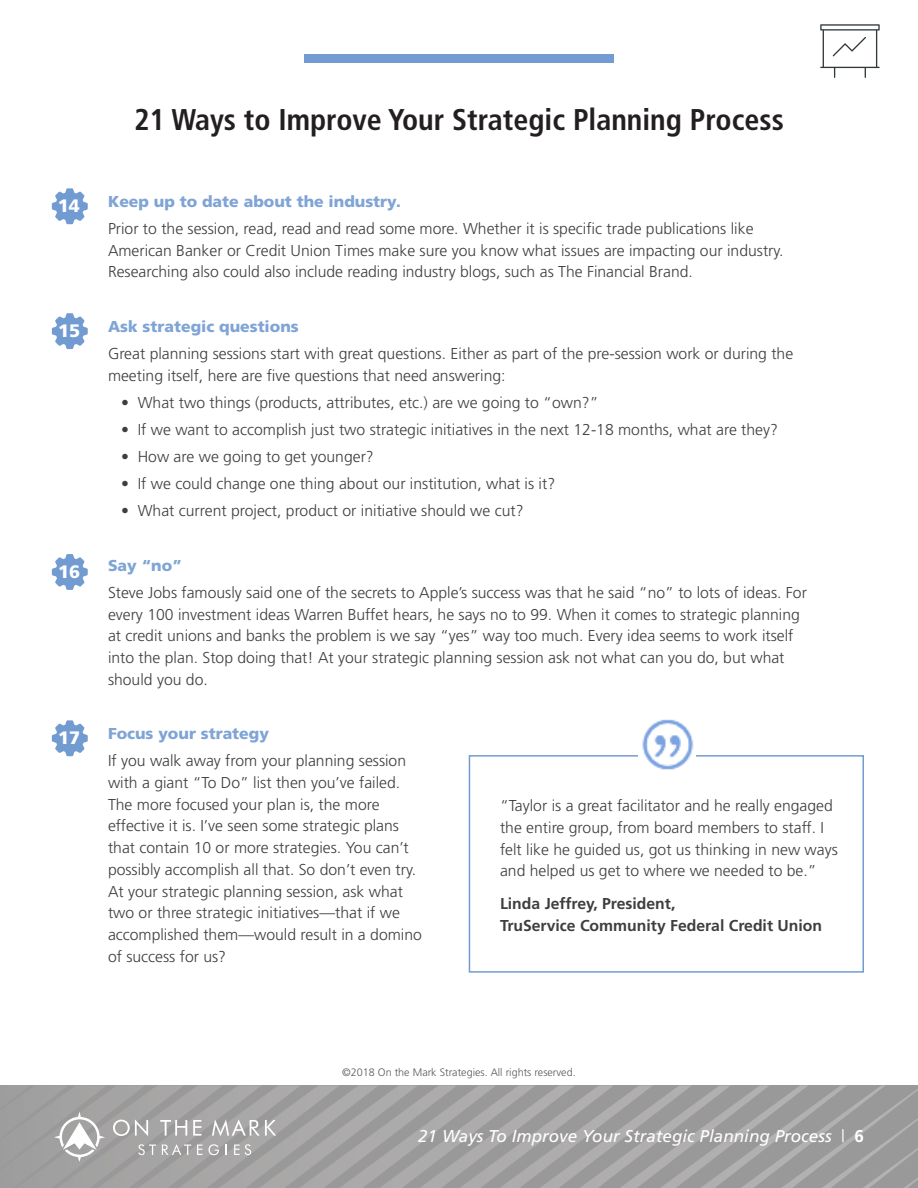
<style>
.page{position:relative;width:918px;height:1188px;background:#fff}
.page>*{position:absolute;margin:0;border:0;box-sizing:border-box;transform-origin:0 0}
.t1{font:700 condensed 30px "Frutiger";color:#231f20}
.t2{font:900 18px "Frutiger";color:#fff}
.t3{font:italic 17.1px "Frutiger";color:#fff}
.t4{font:300 15.75px/21.8px "Frutiger";color:#3e3e3f}
.t5{font:900 15.75px "Frutiger";color:#7fa4d5}
.t6{font:700 15.75px/21.8px "Frutiger";color:#3e3e3f}
.t7{font:300 10.8px "Frutiger";color:#57585a}
.s1{font-weight:300;font-style:normal}
.s2{font-weight:700;font-style:normal}
</style>
<div class="page">
<div style="left:304px;top:54px;width:310px;height:9px;background:#729cd1"></div>
<svg style="left:0;top:1085px;width:918px;height:103px;background:#a2a2a2"></svg>
<svg style="left:820px;top:24px;width:60px;height:54px"></svg>
<div style="left:469px;top:755px;width:395px;height:218px;border:2px solid #729cd1"></div>
<img style="left:638px;top:719px;width:57px;height:51px">
<svg style="left:52px;top:188px;width:36px;height:36px"></svg>
<svg style="left:52px;top:313px;width:36px;height:36px"></svg>
<svg style="left:52px;top:554px;width:36px;height:36px"></svg>
<svg style="left:52px;top:720px;width:36px;height:36px"></svg>
<p class="t2" style="left:58px;top:195px;width:24px">14</p>
<p class="t2" style="left:58px;top:320px;width:24px">15</p>
<p class="t2" style="left:58px;top:561px;width:24px">16</p>
<p class="t2" style="left:58px;top:727px;width:24px">17</p>
<h1 class="t1" style="left:134px;top:102px;width:651px">21 Ways to Improve Your Strategic Planning Process</h1>
<p class="t5" style="left:108px;top:192px;width:294px">Keep up to date about the industry.</p>
<p class="t4" style="left:108px;top:218px;width:677px">Prior to the session, read, read and read some more. Whether it is specific trade publications like<br>American Banker or Credit Union Times make sure you know what issues are impacting our industry.<br>Researching also could also include reading industry blogs, such as The Financial Brand.</p>
<p class="t5" style="left:108px;top:317px;width:192px">Ask strategic questions</p>
<p class="t4" style="left:108px;top:342px;width:687px">Great planning sessions start with great questions. Either as part of the pre-session work or during the meeting itself, here are five questions that need answering:</p>
<p class="t4" style="left:121px;top:391px;width:479px">• What two things (products, attributes, etc.) are we going to “own?”</p>
<p class="t4" style="left:121px;top:419px;width:658px">• If we want to accomplish just two strategic initiatives in the next 12-18 months, what are they?</p>
<p class="t4" style="left:121px;top:446px;width:254px">• How are we going to get younger?</p>
<p class="t4" style="left:121px;top:473px;width:436px">• If we could change one thing about our institution, what is it?</p>
<p class="t4" style="left:121px;top:500px;width:404px">• What current project, product or initiative should we cut?</p>
<p class="t5" style="left:108px;top:556px;width:75px">Say “no”</p>
<p class="t4" style="left:108px;top:581px;width:700px">Steve Jobs famously said one of the secrets to Apple’s success was that he said “no” to lots of ideas. For every 100 investment ideas Warren Buffet hears, he says no to 99. When it comes to strategic planning at credit unions and banks the problem is we say “yes” way too much. Every idea seems to work itself into the plan. Stop doing that! At your strategic planning session ask not what can you do, but what should you do.</p>
<p class="t5" style="left:108px;top:724px;width:163px">Focus your strategy</p>
<p class="t4" style="left:108px;top:750px;width:315px">If you walk away from your planning session with a giant “To Do” list then you’ve failed.<br>The more focused your plan is, the more effective it is. I’ve seen some strategic plans that contain 10 or more strategies. You can’t possibly accomplish all that. So don’t even try.<br>At your strategic planning session, ask what two or three strategic initiatives—that if we accomplished them—would result in a domino of success for us?</p>
<p class="t4" style="left:500px;top:795px;width:339px">“Taylor is a great facilitator and he really engaged the entire group, from board members to staff. I felt like he guided us, got us thinking in new ways and helped us get to where we needed to be.”</p>
<p class="t6" style="left:500px;top:892px;width:324px">Linda Jeffrey, President,<br>TruService Community Federal Credit Union</p>
<p class="t7" style="left:342px;top:1066px;width:235px">©2018 On the Mark Strategies. All rights reserved.</p>
<p class="t3" style="left:418px;top:1126px;width:447px">21 Ways To Improve Your Strategic Planning Process <span class="s1">|</span> <span class="s2">6</span></p>
</div>
